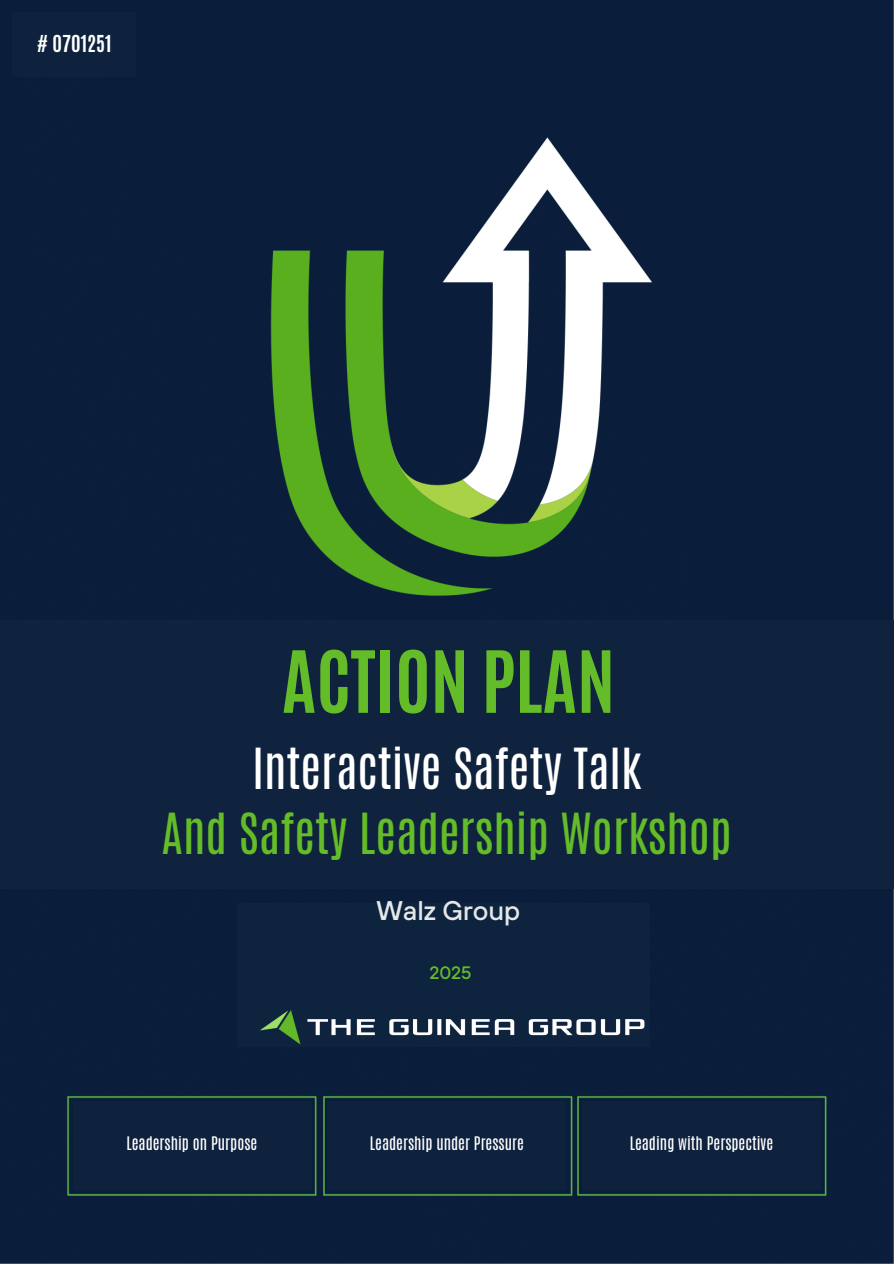
<style>
.page{position:relative;width:894px;height:1264px;background:#fff}
.page>*{position:absolute;margin:0;border:0;box-sizing:border-box;transform-origin:0 0}
.t1{font:700 72.75px "Antonio";color:#64bc28}
.t2{font:47.25px/65.2px "Antonio";color:#64bc28;text-align:center}
.t3{font:500 27px "TT Hoves";color:#e5e8e8}
.t4{font:700 19.5px "Antonio";color:#fff}
.t5{font:500 18px "TT Hoves";color:#64bc28}
.t6{font:15.6px "Antonio";color:#fff}
.s1{color:#fff}
</style>
<div class="page">
<img style="left:0;top:0;width:893px;height:1263px">
<div style="left:12px;top:12px;width:124px;height:65px;background:#0e223e"></div>
<div style="left:582px;top:1100px;width:238px;height:89px;background:#0e223e"></div>
<div style="left:327px;top:1100px;width:238px;height:89px;background:#0e223e"></div>
<div style="left:73px;top:1100px;width:238px;height:89px;background:#0e223e"></div>
<div style="left:0;top:620px;width:893px;height:268px;background:#0f233e"></div>
<div style="left:237px;top:903px;width:412px;height:144px;background:#0e233e"></div>
<img style="left:252px;top:995px;width:404px;height:60px">
<p class="t4" style="left:37px;top:29px;width:77px"># 0701251</p>
<h3 class="t1" style="left:281px;top:629px;width:334px">ACTION PLAN</h3>
<h2 class="t2" style="left:161px;top:736px;width:571px"><span class="s1">Interactive Safety Talk<br></span>And Safety Leadership Workshop</h2>
<h4 class="t3" style="left:376px;top:895px;width:145px">Walz Group</h4>
<p class="t5" style="left:429px;top:962px;width:44px">2025</p>
<p class="t6" style="left:126px;top:1132px;width:132px">Leadership on Purpose</p>
<h1 class="t6" style="left:370px;top:1132px;width:155px">Leadership under Pressure</h1>
<h4 class="t6" style="left:629px;top:1132px;width:145px">Leading with Perspective</h4>
</div>
